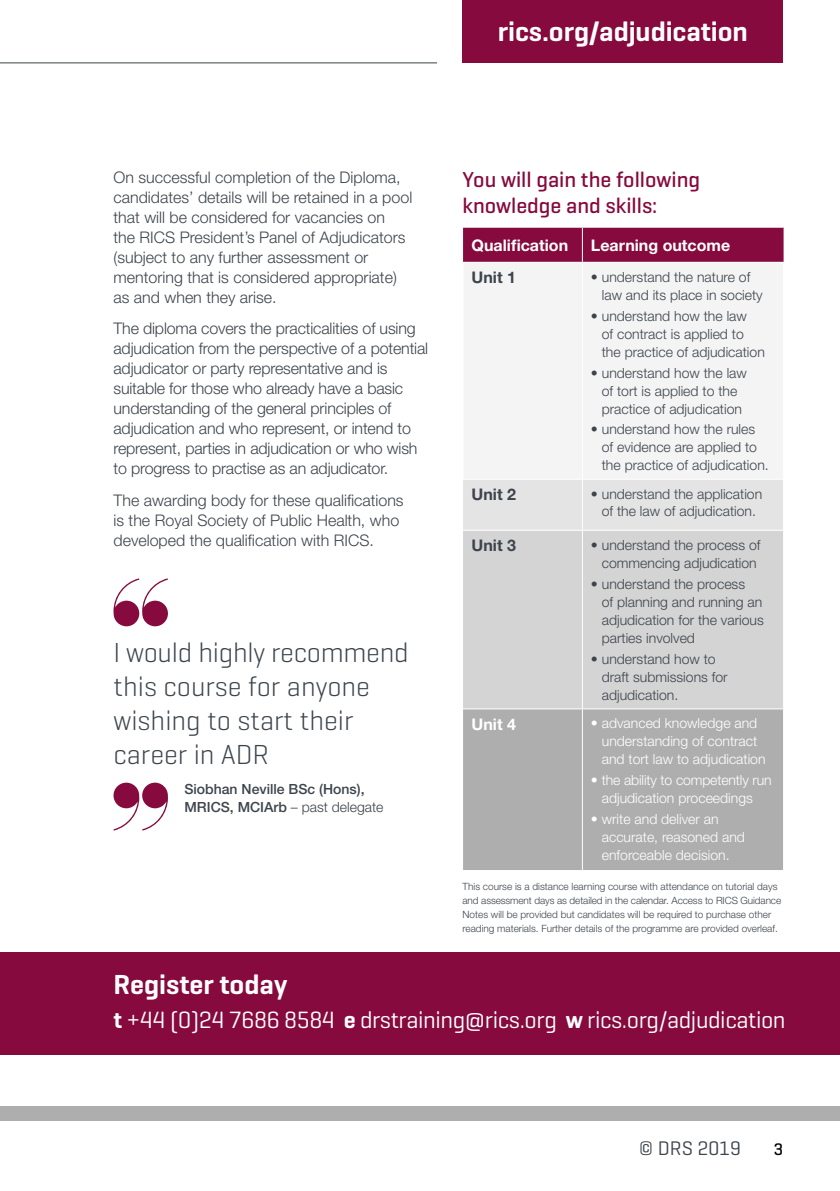
<style>
.page{position:relative;width:840px;height:1191px;background:#fff}
.page>*{position:absolute;margin:0;border:0;box-sizing:border-box;transform-origin:0 0}
.t1{font:300 28px/34px "Geogrotesque";color:#3d444c}
.t2{font:600 28px "Geogrotesque";letter-spacing:-.005em;color:#fff}
.t3{font:24px "Geogrotesque";letter-spacing:-.02em;color:#fff}
.t4{font:500 22px/26px "Geogrotesque";color:#860a3d}
.t5{font:20px "Geogrotesque";color:#3d444c}
.t6{font:500 17px "Geogrotesque";color:#000}
.t7{font:300 16px/20px "Helvetica Neue";color:#3d444c}
.t8{font:700 16px "Helvetica Neue";color:#fff}
.t9{font:700 16px "Helvetica Neue";color:#3d444c}
.t10{font:300 14px/18px "Helvetica Neue";color:#3d444c}
.t11{font:300 14px/18px "Helvetica Neue";color:#fff}
.t12{font:500 14px/18.8px "Helvetica Neue";color:#3d444c}
.t13{font:300 10px/14px "Helvetica Neue";color:#3d444c}
.s1{font-weight:300}
.s2{font-weight:600}
</style>
<div class="page">
<hr style="left:0;top:62px;width:437px;height:1px;background:#3d444c">
<div style="left:462px;top:0;width:320px;height:62px;background:#860a3d"></div>
<div style="left:0;top:1106px;width:839px;height:14px;background:#aeaeae"></div>
<div style="left:0;top:952px;width:839px;height:102px;background:#860a3d"></div>
<div style="left:463px;top:228px;width:320px;height:34px;background:#860a3d"></div>
<div style="left:464px;top:263px;width:318px;height:215px;background:#f4f4f4"></div>
<div style="left:463px;top:480px;width:319px;height:50px;background:#e4e4e4"></div>
<div style="left:463px;top:531px;width:319px;height:177px;background:#d4d4d4"></div>
<div style="left:463px;top:709px;width:319px;height:161px;background:#aeaeae"></div>
<hr style="left:581px;top:228px;width:1px;height:34px;background:#fff">
<hr style="left:581px;top:709px;width:1px;height:161px;background:#fff">
<hr style="left:581px;top:531px;width:1px;height:177px;background:#fff">
<hr style="left:581px;top:480px;width:1px;height:50px;background:#fff">
<hr style="left:581px;top:263px;width:1px;height:216px;background:#fff">
<svg style="left:113px;top:578px;width:55px;height:48px"></svg>
<svg style="left:113px;top:782px;width:55px;height:48px"></svg>
<h1 class="t2" style="left:497px;top:14px;width:251px">rics.org/adjudication</h1>
<p class="t7" style="left:113px;top:167px;width:300px">On successful completion of the Diploma, candidates’ details will be retained in a pool that will be considered for vacancies on<br>the RICS President’s Panel of Adjudicators (subject to any further assessment or mentoring that is considered appropriate) as and when they arise.</p>
<p class="t7" style="left:113px;top:318px;width:316px">The diploma covers the practicalities of using adjudication from the perspective of a potential adjudicator or party representative and is suitable for those who already have a basic understanding of the general principles of adjudication and who represent, or intend to represent, parties in adjudication or who wish to progress to practise as an adjudicator.</p>
<p class="t7" style="left:113px;top:489px;width:291px">The awarding body for these qualifications is the Royal Society of Public Health, who developed the qualification with RICS.</p>
<h1 class="t1" style="left:113px;top:634px;width:296px">I would highly recommend this course for anyone wishing to start their career in ADR</h1>
<p class="t12" style="left:184px;top:779px;width:200px">Siobhan Neville BSc (Hons),<br>MRICS, MCIArb <span class="s1">– past delegate</span></p>
<h3 class="t4" style="left:462px;top:166px;width:239px">You will gain the following knowledge and skills:</h3>
<p class="t8" style="left:471px;top:235px;width:98px">Qualification</p>
<p class="t8" style="left:590px;top:235px;width:141px">Learning outcome</p>
<p class="t9" style="left:471px;top:268px;width:46px">Unit 1</p>
<p class="t10" style="left:601px;top:267px;width:162px;text-indent:-11px">• understand the nature of law and its place in society</p>
<p class="t10" style="left:601px;top:306px;width:164px;text-indent:-11px">• understand how the law<br>of contract is applied to the practice of adjudication</p>
<p class="t10" style="left:590px;top:363px;width:157px;text-align:center">• understand how the law of tort is applied to the practice of adjudication</p>
<p class="t10" style="left:601px;top:420px;width:168px;text-indent:-11px">• understand how the rules of evidence are applied to the practice of adjudication.</p>
<p class="t9" style="left:471px;top:484px;width:46px">Unit 2</p>
<p class="t10" style="left:590px;top:485px;width:173px;line-height:16.8px;text-align:center">• understand the application of the law of adjudication.</p>
<p class="t9" style="left:471px;top:535px;width:46px">Unit 3</p>
<p class="t10" style="left:590px;top:535px;width:171px;text-align:center">• understand the process of commencing adjudication</p>
<p class="t10" style="left:601px;top:574px;width:163px;text-indent:-11px">• understand the process<br>of planning and running an adjudication for the various parties involved</p>
<p class="t10" style="left:601px;top:649px;width:127px;text-indent:-11px">• understand how to draft submissions for adjudication.</p>
<p class="t8" style="left:471px;top:714px;width:46px">Unit 4</p>
<p class="t11" style="left:601px;top:714px;width:165px;text-indent:-11px">• advanced knowledge and understanding of contract and tort law to adjudication</p>
<p class="t11" style="left:590px;top:771px;width:182px;text-align:center">• the ability to competently run adjudication proceedings</p>
<p class="t11" style="left:601px;top:810px;width:144px;text-indent:-11px">• write and deliver an accurate, reasoned and enforceable decision.</p>
<p class="t13" style="left:462px;top:879px;width:320px">This course is a distance learning course with attendance on tutorial days and assessment days as detailed in the calendar. Access to RICS Guidance Notes will be provided but candidates will be required to purchase other reading materials. Further details of the programme are provided overleaf.</p>
<h1 class="t2" style="left:113px;top:966px;width:175px">Register today</h1>
<h2 class="t3" style="left:113px;top:1004px;width:673px"><span class="s2">t</span> +44 (0)24 7686 8584 <span class="s2">e</span> drstraining@rics.org <span class="s2">w</span> rics.org/adjudication</h2>
<p class="t5" style="left:638px;top:1135px;width:103px">© DRS 2019</p>
<p class="t6" style="left:773px;top:1138px;width:11px">3</p>
</div>
